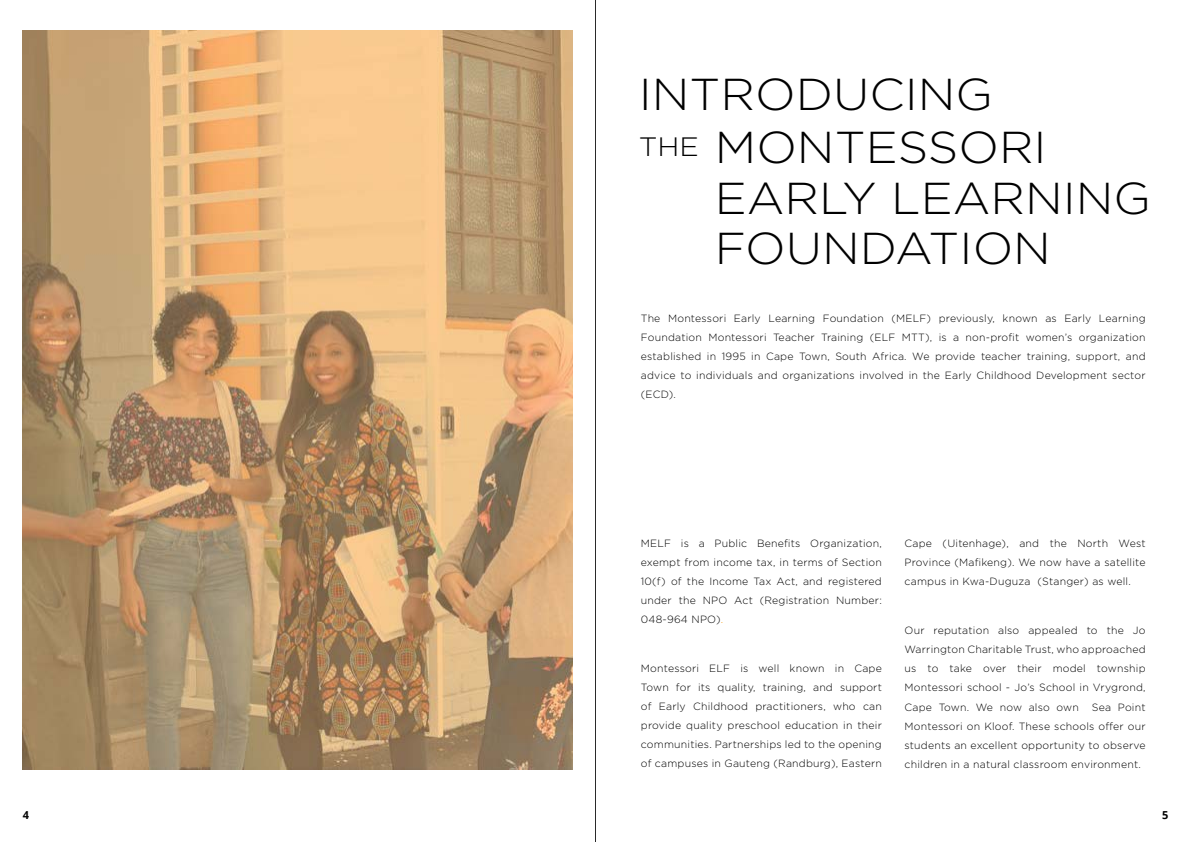
<style>
.page{position:relative;width:1191px;height:842px;background:#fff}
.page>*{position:absolute;margin:0;border:0;box-sizing:border-box;transform-origin:0 0}
.t1{font:300 44.7px "Gotham";color:#000;scale:1.07 1}
.t2{font:700 11px "Open Sans";color:#000}
.t3{font:300 10.5px/19px "Gotham";letter-spacing:.02em;color:#000;text-align:justify}
.s1{color:#f49400}
</style>
<div class="page">
<img style="left:23px;top:31px;width:550px;height:739px">
<hr style="left:595px;top:0;width:1px;height:842px;background:#000">
<h1 class="t1" style="left:639px;top:66px;width:332px">INTRODUCING</h1>
<h1 class="t1" style="left:639px;top:119px;width:383px"><sup>THE</sup> MONTESSORI</h1>
<h1 class="t1" style="left:715px;top:170px;width:409px">EARLY LEARNING</h1>
<h1 class="t1" style="left:715px;top:220px;width:316px">FOUNDATION</h1>
<p class="t3" style="left:641px;top:308px;width:506px">The Montessori Early Learning Foundation (MELF) previously, known as Early Learning Foundation Montessori Teacher Training (ELF MTT), is a non-profit women’s organization established in 1995 in Cape Town, South Africa. We provide teacher training, support, and advice to individuals and organizations involved in the Early Childhood Development sector (ECD).</p>
<p class="t3" style="left:641px;top:534px;width:242px">MELF is a Public Benefits Organization, exempt from income tax, in terms of Section 10(f) of the Income Tax Act, and registered under the NPO Act (Registration Number:<br>048-964 NPO)<span class="s1">.</span></p>
<p class="t3" style="left:641px;top:659px;width:242px">Montessori ELF is well known in Cape Town for its quality, training, and support of Early Childhood practitioners, who can provide quality preschool education in their communities. Partnerships led to the opening of campuses in Gauteng (Randburg), Eastern</p>
<p class="t3" style="left:904px;top:534px;width:242px">Cape (Uitenhage), and the North West Province (Mafikeng). We now have a satellite campus in Kwa-Duguza (Stanger) as well.</p>
<p class="t3" style="left:904px;top:621px;width:242px">Our reputation also appealed to the Jo Warrington Charitable Trust, who approached us to take over their model township Montessori school - Jo’s School in Vrygrond, Cape Town. We now also own Sea Point Montessori on Kloof. These schools offer our students an excellent opportunity to observe children in a natural classroom environment.</p>
<p class="t2" style="left:23px;top:807px;width:8px">4</p>
<p class="t2" style="left:1162px;top:807px;width:8px">5</p>
</div>
